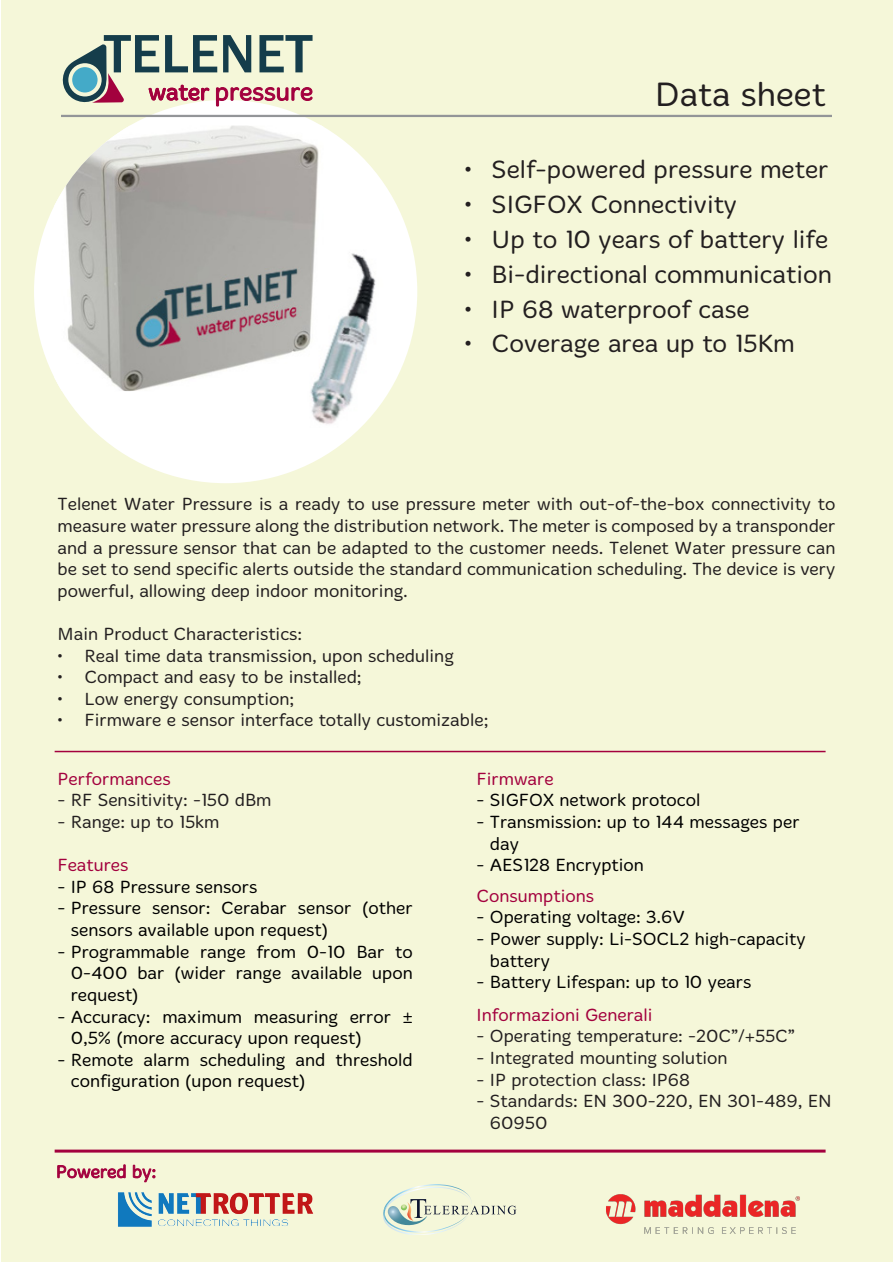
<style>
.page{position:relative;width:893px;height:1263px;background:#fff}
.page>*{position:absolute;margin:0;border:0;box-sizing:border-box;transform-origin:0 0}
.t1{font:500 55.95px "Franklin Gothic";color:#153d4b}
.t2{font:300 34.5px "Merge";color:#231f20}
.t3{font:300 25.5px "Merge";color:#231f20}
.t4{font:300 18px/21.6px "Merge";color:#231f20;text-align:justify}
.t5{font:300 18px/21.6px "Merge";color:#000}
.t6{font:300 18px "Merge";color:#a3013e}
</style>
<div class="page">
<div style="left:1px;top:1px;width:891px;height:1261px;background:#f5f7d9"></div>
<div style="left:34px;top:100px;width:383px;height:383px;background:#fff;border-radius:50%"></div>
<img style="left:54px;top:126px;width:265px;height:265px">
<hr style="left:61px;top:115px;width:771px;height:2px;background:#939598">
<hr style="left:55px;top:751px;width:771px;height:1px;background:#a3013e">
<hr style="left:55px;top:1149px;width:771px;height:3px;background:#a3013e">
<svg style="left:57px;top:1164px;width:98px;height:15px"></svg>
<img style="left:109px;top:1171px;width:205px;height:56px">
<svg style="left:383px;top:1184px;width:133px;height:50px"></svg>
<img style="left:383px;top:1203px;width:6px;height:16px">
<img style="left:284px;top:241px;width:134px;height:186px">
<svg style="left:62px;top:44px;width:62px;height:59px"></svg>
<div style="left:72px;top:67px;width:26px;height:26px;background:#44aac8;border-radius:50%"></div>
<svg style="left:149px;top:85px;width:60px;height:16px"></svg>
<svg style="left:216px;top:87px;width:97px;height:20px"></svg>
<img style="left:606px;top:1194px;width:194px;height:39px">
<h1 class="t1" style="left:104px;top:19px;width:210px">TELENET</h1>
<p class="t2" style="left:655px;top:75px;width:172px">Data sheet</p>
<p class="t3" style="left:465px;top:155px;width:365px">• Self-powered pressure meter</p>
<p class="t3" style="left:465px;top:190px;width:274px">• SIGFOX Connectivity</p>
<p class="t3" style="left:465px;top:225px;width:365px">• Up to 10 years of battery life</p>
<p class="t3" style="left:465px;top:259px;width:369px">• Bi-directional communication</p>
<p class="t3" style="left:465px;top:294px;width:287px">• IP 68 waterproof case</p>
<p class="t3" style="left:465px;top:329px;width:331px">• Coverage area up to 15Km</p>
<p class="t4" style="left:58px;top:494px;width:779px">Telenet Water Pressure is a ready to use pressure meter with out-of-the-box connectivity to measure water pressure along the distribution network. The meter is composed by a transponder and a pressure sensor that can be adapted to the customer needs. Telenet Water pressure can be set to send specific alerts outside the standard communication scheduling. The device is very powerful, allowing deep indoor monitoring.</p>
<p class="t4" style="left:58px;top:623px;width:246px">Main Product Characteristics:</p>
<p class="t4" style="left:58px;top:645px;width:398px">• Real time data transmission, upon scheduling</p>
<p class="t4" style="left:58px;top:667px;width:306px">• Compact and easy to be installed;</p>
<p class="t4" style="left:58px;top:688px;width:238px">• Low energy consumption;</p>
<p class="t4" style="left:58px;top:710px;width:432px">• Firmware e sensor interface totally customizable;</p>
<p class="t6" style="left:58px;top:768px;width:115px">Performances</p>
<p class="t4" style="left:58px;top:790px;width:215px">- RF Sensitivity: -150 dBm</p>
<p class="t4" style="left:58px;top:811px;width:163px">- Range: up to 15km</p>
<p class="t6" style="left:58px;top:855px;width:73px">Features</p>
<p class="t5" style="left:58px;top:876px;width:202px">- IP 68 Pressure sensors</p>
<p class="t5" style="left:71px;top:898px;width:344px;text-indent:-13px">- Pressure sensor: Cerabar sensor (other sensors available upon request)</p>
<p class="t5" style="left:71px;top:941px;width:344px;text-align:justify;text-indent:-13px">- Programmable range from 0-10 Bar to 0-400 bar (wider range available upon request)</p>
<p class="t5" style="left:71px;top:1006px;width:344px;text-indent:-13px">- Accuracy: maximum measuring error ±<br>0,5% (more accuracy upon request)</p>
<p class="t5" style="left:71px;top:1049px;width:344px;text-indent:-13px">- Remote alarm scheduling and threshold configuration (upon request)</p>
<p class="t6" style="left:477px;top:768px;width:78px">Firmware</p>
<p class="t5" style="left:477px;top:790px;width:225px">- SIGFOX network protocol</p>
<p class="t5" style="left:490px;top:811px;width:311px;text-indent:-13px">- Transmission: up to 144 messages per day</p>
<p class="t5" style="left:477px;top:855px;width:169px">- AES128 Encryption</p>
<p class="t6" style="left:477px;top:885px;width:119px">Consumptions</p>
<p class="t5" style="left:477px;top:907px;width:210px">- Operating voltage: 3.6V</p>
<p class="t5" style="left:490px;top:928px;width:317px;text-indent:-13px">- Power supply: Li-SOCL2 high-capacity battery</p>
<p class="t5" style="left:477px;top:972px;width:276px">- Battery Lifespan: up to 10 years</p>
<p class="t6" style="left:477px;top:1004px;width:177px">Informazioni Generali</p>
<p class="t4" style="left:477px;top:1026px;width:320px">- Operating temperature: -20C”/+55C”</p>
<p class="t4" style="left:477px;top:1047px;width:253px">- Integrated mounting solution</p>
<p class="t4" style="left:477px;top:1069px;width:215px">- IP protection class: IP68</p>
<p class="t4" style="left:490px;top:1090px;width:343px;text-indent:-13px">- Standards: EN 300-220, EN 301-489, EN<br>60950</p>
</div>
